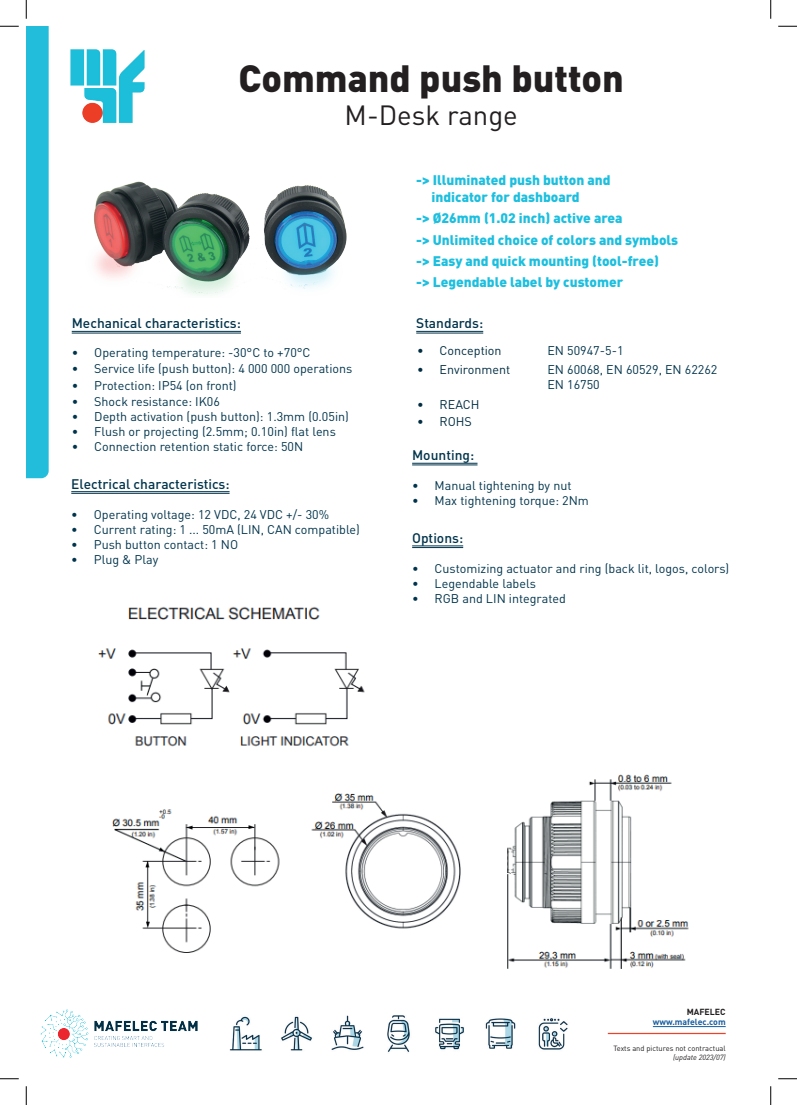
<style>
.page{position:relative;width:797px;height:1105px;background:#fff}
.page>*{position:absolute;margin:0;border:0;box-sizing:border-box;transform-origin:0 0}
.t1{font:900 37.5px "DIN Pro";color:#231f20}
.t2{font:27.5px "DIN Pro";color:#231f20}
.t3{font:900 13.75px/21.2px "DIN Pro";color:#1cbfdf}
.t4{font:500 13.75px "DIN Pro";color:#00344c}
.t5{font:12.5px/15px "DIN Pro";color:#00344c}
.t6{font:12.5px "DIN Pro";color:#002d42}
.t7{font:700 8.75px "DIN Pro";color:#175d9e}
.t8{font:700 8.75px "DIN Pro";color:#231f20}
.t9{font:7.5px "DIN Pro";color:#231f20}
.t10{font:italic 7.5px "DIN Pro";color:#231f20}
</style>
<div class="page">
<img style="left:70px;top:49px;width:75px;height:74px">
<hr style="left:608px;top:1033px;width:117px;height:1px;background:#ed4228">
<hr style="left:653px;top:1026px;width:72px;height:1px;background:#175d9e">
<img style="left:331px;top:1015px;width:33px;height:35px">
<img style="left:281px;top:1016px;width:31px;height:35px">
<img style="left:387px;top:1015px;width:23px;height:37px">
<img style="left:435px;top:1018px;width:29px;height:32px">
<img style="left:538px;top:1018px;width:30px;height:32px">
<img style="left:485px;top:1018px;width:31px;height:31px">
<img style="left:229px;top:1016px;width:33px;height:35px">
<img style="left:40px;top:1009px;width:158px;height:49px">
<hr style="left:416px;top:331px;width:67px;height:1px;background:#00344c">
<hr style="left:416px;top:333px;width:67px;height:1px;background:#00344c">
<hr style="left:71px;top:491px;width:158px;height:1px;background:#00344c">
<hr style="left:71px;top:493px;width:158px;height:1px;background:#00344c">
<hr style="left:72px;top:331px;width:169px;height:1px;background:#00344c">
<hr style="left:72px;top:333px;width:169px;height:1px;background:#00344c">
<div style="left:26px;top:26px;width:23px;height:452px;background:#22bddb"></div>
<hr style="left:412px;top:463px;width:65px;height:1px;background:#00344c">
<hr style="left:412px;top:464px;width:65px;height:1px;background:#00344c">
<img style="left:94px;top:181px;width:253px;height:114px">
<hr style="left:412px;top:545px;width:51px;height:1px;background:#00344c">
<hr style="left:412px;top:547px;width:51px;height:1px;background:#00344c">
<img style="left:98px;top:606px;width:267px;height:141px">
<img style="left:112px;top:774px;width:577px;height:195px">
<svg style="left:0;top:25px;width:19px;height:2px"></svg>
<svg style="left:778px;top:25px;width:19px;height:2px"></svg>
<svg style="left:0;top:1078px;width:19px;height:1px"></svg>
<svg style="left:778px;top:1078px;width:19px;height:1px"></svg>
<svg style="left:25px;top:0;width:2px;height:19px"></svg>
<svg style="left:25px;top:1086px;width:2px;height:19px"></svg>
<svg style="left:770px;top:0;width:1px;height:19px"></svg>
<svg style="left:770px;top:1086px;width:1px;height:19px"></svg>
<h1 class="t1" style="left:239px;top:46px;width:386px">Command push button</h1>
<h2 class="t2" style="left:344px;top:93px;width:175px">M-Desk range</h2>
<p class="t4" style="left:72px;top:312px;width:171px">Mechanical characteristics:</p>
<p class="t5" style="left:72px;top:344px;width:240px">• Operating temperature: -30°C to +70°C</p>
<p class="t5" style="left:72px;top:360px;width:282px">• Service life (push button): 4 000 000 operations</p>
<p class="t5" style="left:72px;top:376px;width:166px">• Protection: IP54 (on front)</p>
<p class="t5" style="left:72px;top:393px;width:150px">• Shock resistance: IK06</p>
<p class="t5" style="left:72px;top:408px;width:279px">• Depth activation (push button): 1.3mm (0.05in)</p>
<p class="t5" style="left:72px;top:423px;width:265px">• Flush or projecting (2.5mm; 0.10in) flat lens</p>
<p class="t5" style="left:72px;top:438px;width:233px">• Connection retention static force: 50N</p>
<p class="t4" style="left:71px;top:473px;width:160px">Electrical characteristics:</p>
<p class="t5" style="left:71px;top:505px;width:259px">• Operating voltage: 12 VDC, 24 VDC +/- 30%</p>
<p class="t5" style="left:71px;top:520px;width:290px">• Current rating: 1 ... 50mA (LIN, CAN compatible)</p>
<p class="t5" style="left:71px;top:535px;width:168px">• Push button contact: 1 NO</p>
<p class="t5" style="left:71px;top:550px;width:88px">• Plug &amp; Play</p>
<p class="t3" style="left:431px;top:169px;width:180px;line-height:17.5px;text-indent:-15px">-&gt; Illuminated push button and indicator for dashboard</p>
<p class="t3" style="left:416px;top:206px;width:263px">-&gt; Ø26mm (1.02 inch) active area<br>-&gt; Unlimited choice of colors and symbols -&gt; Easy and quick mounting (tool-free)<br>-&gt; Legendable label by customer</p>
<p class="t4" style="left:416px;top:312px;width:68px">Standards:</p>
<p class="t6" style="left:417px;top:340px;width:86px">• Conception</p>
<p class="t5" style="left:547px;top:341px;width:78px">EN 50947-5-1</p>
<p class="t6" style="left:417px;top:360px;width:95px">• Environment</p>
<p class="t5" style="left:547px;top:361px;width:171px">EN 60068, EN 60529, EN 62262<br>EN 16750</p>
<p class="t6" style="left:417px;top:394px;width:64px">• REACH</p>
<p class="t6" style="left:417px;top:412px;width:56px">• ROHS</p>
<p class="t4" style="left:412px;top:444px;width:64px">Mounting:</p>
<p class="t5" style="left:412px;top:477px;width:161px">• Manual tightening by nut</p>
<p class="t5" style="left:412px;top:492px;width:178px">• Max tightening torque: 2Nm</p>
<p class="t4" style="left:412px;top:527px;width:53px">Options:</p>
<p class="t5" style="left:412px;top:560px;width:319px">• Customizing actuator and ring (back lit, logos, colors)</p>
<p class="t5" style="left:412px;top:575px;width:125px">• Legendable labels</p>
<p class="t5" style="left:412px;top:590px;width:155px">• RGB and LIN integrated</p>
<p class="t8" style="left:686px;top:1004px;width:40px">MAFELEC</p>
<p class="t7" style="left:653px;top:1015px;width:74px">www.mafelec.com</p>
<p class="t9" style="left:613px;top:1042px;width:114px">Texts and pictures not contractual</p>
<p class="t10" style="left:673px;top:1051px;width:54px">(update 2023/07)</p>
</div>
